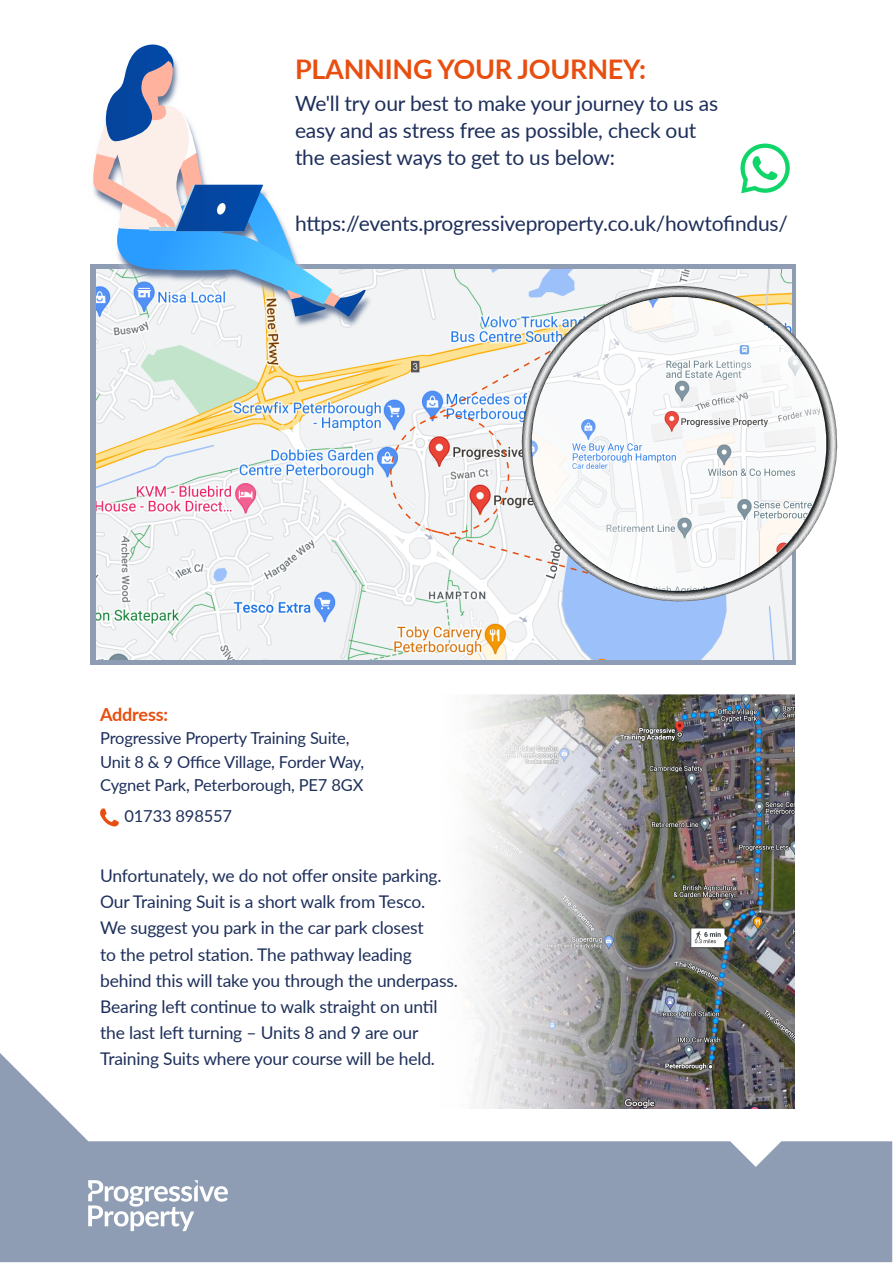
<style>
.page{position:relative;width:893px;height:1263px;background:#fff}
.page>*{position:absolute;margin:0;border:0;box-sizing:border-box;transform-origin:0 0}
.t1{font:700 27px "Lato";letter-spacing:-.01em;color:#e84e0f}
.t2{font:21px/27px "Lato";letter-spacing:-.01em;color:#1e2f5b}
.t3{font:700 18px "Lato";letter-spacing:-.01em;color:#e84e0f}
.t4{font:17.4px/26.2px "Lato";letter-spacing:-.01em;color:#1e2f5b}
.t5{font:16.5px/23.2px "Lato";letter-spacing:-.01em;color:#1e2f5b}
</style>
<div class="page">
<img style="left:634px;top:694px;width:160px;height:414px">
<svg style="left:112px;top:694px;width:522px;height:415px"></svg>
<div style="left:0;top:1141px;width:892px;height:121px;background:#8e9db4"></div>
<div style="left:91px;top:264px;width:705px;height:400px;background:linear-gradient(to right,#8e9db4,#8f9eb5)"></div>
<img style="left:96px;top:270px;width:695px;height:389px">
<svg style="left:423px;top:303px;width:76px;height:120px"></svg>
<svg style="left:430px;top:529px;width:69px;height:66px"></svg>
<svg style="left:499px;top:279px;width:297px;height:345px"></svg>
<img style="left:517px;top:297px;width:321px;height:308px">
<svg style="left:532px;top:297px;width:293px;height:294px"></svg>
<img style="left:90px;top:44px;width:333px;height:335px">
<svg style="left:90px;top:45px;width:277px;height:272px"></svg>
<svg style="left:740px;top:144px;width:50px;height:49px"></svg>
<svg style="left:0;top:1052px;width:228px;height:179px"></svg>
<svg style="left:100px;top:808px;width:19px;height:18px"></svg>
<h1 class="t1" style="left:295px;top:50px;width:353px">PLANNING YOUR JOURNEY:</h1>
<p class="t2" style="left:295px;top:89px;width:424px">We'll try our best to make your journey to us as easy and as stress free as possible, check out the easiest ways to get to us below:</p>
<p class="t2" style="left:295px;top:209px;width:494px">https://events.progressiveproperty.co.uk/howtofindus/</p>
<p class="t3" style="left:100px;top:701px;width:69px">Address:</p>
<p class="t5" style="left:100px;top:726px;width:266px">Progressive Property Training Suite,<br>Unit 8 &amp; 9 Office Village, Forder Way,<br>Cygnet Park, Peterborough, PE7 8GX</p>
<p class="t5" style="left:124px;top:804px;width:109px">01733 898557</p>
<p class="t4" style="left:100px;top:862px;width:359px">Unfortunately, we do not offer onsite parking.<br>Our Training Suit is a short walk from Tesco.<br>We suggest you park in the car park closest<br>to the petrol station. The pathway leading behind this will take you through the underpass.<br>Bearing left continue to walk straight on until the last left turning – Units 8 and 9 are our Training Suits where your course will be held.</p>
</div>
